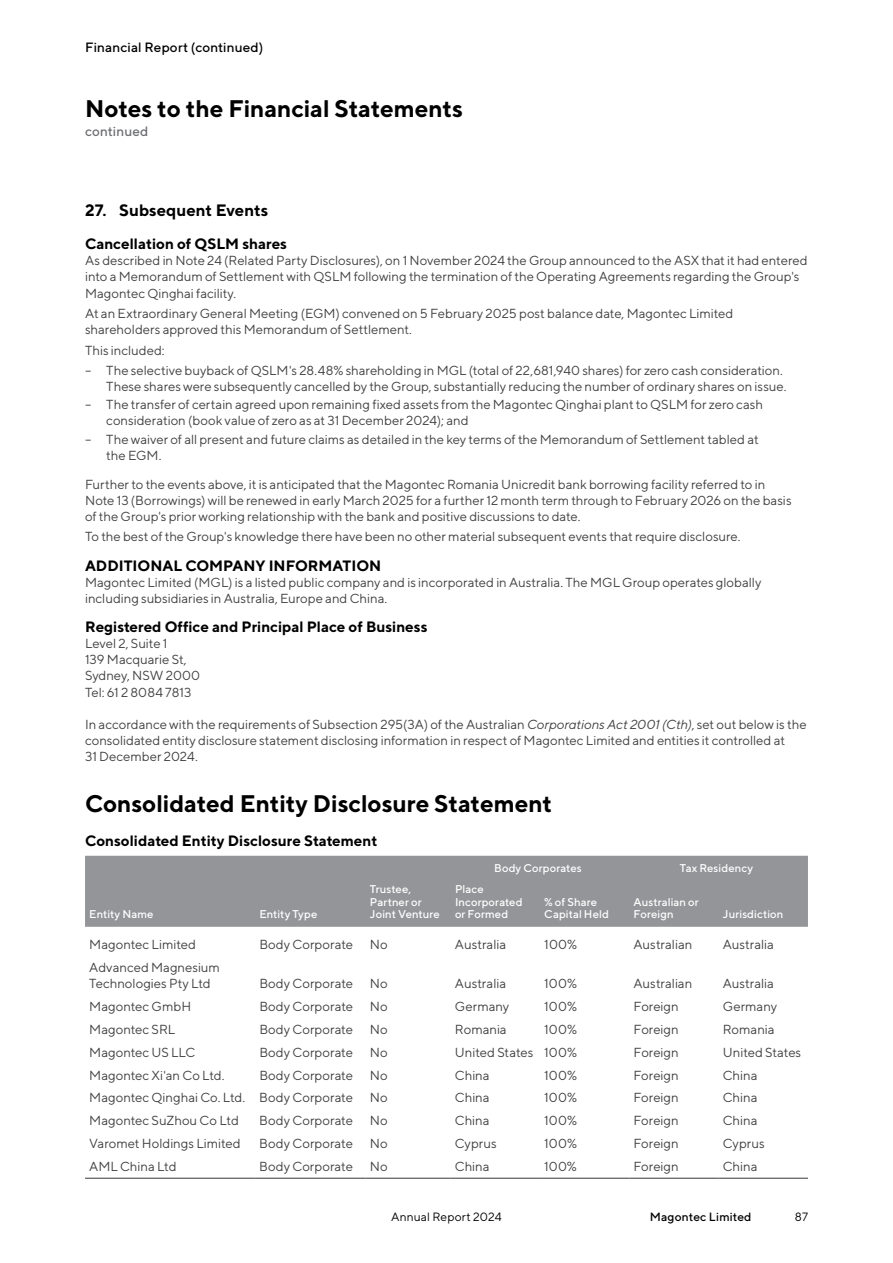
<style>
.page{position:relative;width:893px;height:1263px;background:#fff}
.page>*{position:absolute;margin:0;border:0;box-sizing:border-box;transform-origin:0 0}
.t1{font:700 24px "TT Norms";letter-spacing:-.005em;color:#000}
.t2{font:700 16.5px "TT Norms";color:#000}
.t3{font:700 15px "TT Norms";color:#000}
.t4{font:500 13.5px "TT Norms";letter-spacing:.01em;color:#000}
.t5{font:500 13.5px "TT Norms";letter-spacing:.01em;color:#6d6e71}
.t6{font:13.2px/16.2px "TT Norms";letter-spacing:-.005em;color:#414042}
.t7{font:12px "TT Norms";letter-spacing:.01em;color:#000}
.t8{font:500 12px "TT Norms";letter-spacing:.015em;color:#000}
.t9{font:500 11.25px/12.8px "TT Norms";letter-spacing:.01em;color:#fff}
.s1{font-style:italic}
</style>
<div class="page">
<div style="left:85px;top:856px;width:723px;height:71px;background:#939598"></div>
<hr style="left:85px;top:1178px;width:170px;height:1px;background:#414042">
<hr style="left:255px;top:1178px;width:111px;height:1px;background:#414042">
<hr style="left:366px;top:1178px;width:85px;height:1px;background:#414042">
<hr style="left:451px;top:1178px;width:89px;height:1px;background:#414042">
<hr style="left:540px;top:1178px;width:89px;height:1px;background:#414042">
<hr style="left:629px;top:1178px;width:90px;height:1px;background:#414042">
<hr style="left:719px;top:1178px;width:89px;height:1px;background:#414042">
<p class="t4" style="left:85px;top:39px;width:180px">Financial Report (continued)</p>
<h1 class="t1" style="left:85px;top:93px;width:380px">Notes to the Financial Statements</h1>
<p class="t5" style="left:85px;top:123px;width:65px">continued</p>
<p class="t2" style="left:85px;top:200px;width:185px">27. Subsequent Events</p>
<p class="t3" style="left:85px;top:234px;width:204px">Cancellation of QSLM shares</p>
<p class="t6" style="left:85px;top:252px;width:724px">As described in Note 24 (Related Party Disclosures), on 1 November 2024 the Group announced to the ASX that it had entered into a Memorandum of Settlement with QSLM following the termination of the Operating Agreements regarding the Group's<br>Magontec Qinghai facility.</p>
<p class="t6" style="left:85px;top:305px;width:650px">At an Extraordinary General Meeting (EGM) convened on 5 February 2025 post balance date, Magontec Limited shareholders approved this Memorandum of Settlement.</p>
<p class="t6" style="left:85px;top:341px;width:81px">This included:</p>
<p class="t6" style="left:85px;top:362px;width:703px;text-align:right">– The selective buyback of QSLM's 28.48% shareholding in MGL (total of 22,681,940 shares) for zero cash consideration.<br>These shares were subsequently cancelled by the Group, substantially reducing the number of ordinary shares on issue.</p>
<p class="t6" style="left:106px;top:396px;width:658px;text-indent:-21px">– The transfer of certain agreed upon remaining fixed assets from the Magontec Qinghai plant to QSLM for zero cash consideration (book value of zero as at 31 December 2024); and</p>
<p class="t6" style="left:106px;top:431px;width:654px;text-indent:-21px">– The waiver of all present and future claims as detailed in the key terms of the Memorandum of Settlement tabled at the EGM.</p>
<p class="t6" style="left:85px;top:476px;width:708px">Further to the events above, it is anticipated that the Magontec Romania Unicredit bank borrowing facility referred to in<br>Note 13 (Borrowings) will be renewed in early March 2025 for a further 12 month term through to February 2026 on the basis of the Group's prior working relationship with the bank and positive discussions to date.</p>
<p class="t6" style="left:85px;top:528px;width:657px">To the best of the Group's knowledge there have been no other material subsequent events that require disclosure.</p>
<p class="t3" style="left:85px;top:556px;width:298px">ADDITIONAL COMPANY INFORMATION</p>
<p class="t6" style="left:85px;top:574px;width:678px">Magontec Limited (MGL) is a listed public company and is incorporated in Australia. The MGL Group operates globally including subsidiaries in Australia, Europe and China.</p>
<p class="t3" style="left:85px;top:617px;width:344px">Registered Office and Principal Place of Business</p>
<p class="t6" style="left:85px;top:635px;width:117px">Level 2, Suite 1<br>139 Macquarie St,<br>Sydney, NSW 2000<br>Tel: 61 2 8084 7813</p>
<p class="t6" style="left:85px;top:716px;width:723px">In accordance with the requirements of Subsection 295(3A) of the Australian <span class="s1">Corporations Act 2001 (Cth)</span>, set out below is the consolidated entity disclosure statement disclosing information in respect of Magontec Limited and entities it controlled at<br>31 December 2024.</p>
<h1 class="t1" style="left:85px;top:788px;width:468px">Consolidated Entity Disclosure Statement</h1>
<p class="t3" style="left:85px;top:831px;width:294px">Consolidated Entity Disclosure Statement</p>
<p class="t9" style="left:494px;top:861px;width:89px">Body Corporates</p>
<p class="t9" style="left:680px;top:861px;width:75px">Tax Residency</p>
<p class="t9" style="left:89px;top:908px;width:66px">Entity Name</p>
<p class="t9" style="left:259px;top:908px;width:59px">Entity Type</p>
<p class="t9" style="left:370px;top:882px;width:71px">Trustee,<br>Partner or<br>Joint Venture</p>
<p class="t9" style="left:455px;top:882px;width:69px">Place<br>Incorporated or Formed</p>
<p class="t9" style="left:544px;top:895px;width:66px">% of Share<br>Capital Held</p>
<p class="t9" style="left:634px;top:895px;width:67px">Australian or<br>Foreign</p>
<p class="t9" style="left:723px;top:908px;width:62px">Jurisdiction</p>
<p class="t6" style="left:89px;top:936px;width:108px">Magontec Limited</p>
<p class="t6" style="left:259px;top:936px;width:95px">Body Corporate</p>
<p class="t6" style="left:370px;top:936px;width:19px">No</p>
<p class="t6" style="left:455px;top:936px;width:53px">Australia</p>
<p class="t6" style="left:544px;top:936px;width:34px">100%</p>
<p class="t6" style="left:634px;top:936px;width:60px">Australian</p>
<p class="t6" style="left:723px;top:936px;width:53px">Australia</p>
<p class="t6" style="left:89px;top:958px;width:132px">Advanced Magnesium<br>Technologies Pty Ltd</p>
<p class="t6" style="left:259px;top:975px;width:95px">Body Corporate</p>
<p class="t6" style="left:370px;top:975px;width:19px">No</p>
<p class="t6" style="left:455px;top:975px;width:53px">Australia</p>
<p class="t6" style="left:544px;top:975px;width:34px">100%</p>
<p class="t6" style="left:634px;top:975px;width:60px">Australian</p>
<p class="t6" style="left:723px;top:975px;width:53px">Australia</p>
<p class="t6" style="left:89px;top:998px;width:103px">Magontec GmbH</p>
<p class="t6" style="left:259px;top:998px;width:95px">Body Corporate</p>
<p class="t6" style="left:370px;top:998px;width:19px">No</p>
<p class="t6" style="left:455px;top:998px;width:56px">Germany</p>
<p class="t6" style="left:544px;top:998px;width:34px">100%</p>
<p class="t6" style="left:634px;top:998px;width:47px">Foreign</p>
<p class="t6" style="left:723px;top:998px;width:56px">Germany</p>
<p class="t6" style="left:89px;top:1021px;width:88px">Magontec SRL</p>
<p class="t6" style="left:259px;top:1021px;width:95px">Body Corporate</p>
<p class="t6" style="left:370px;top:1021px;width:19px">No</p>
<p class="t6" style="left:455px;top:1021px;width:53px">Romania</p>
<p class="t6" style="left:544px;top:1021px;width:34px">100%</p>
<p class="t6" style="left:633px;top:1021px;width:47px">Foreign</p>
<p class="t6" style="left:723px;top:1021px;width:53px">Romania</p>
<p class="t6" style="left:89px;top:1044px;width:108px">Magontec US LLC</p>
<p class="t6" style="left:259px;top:1044px;width:95px">Body Corporate</p>
<p class="t6" style="left:370px;top:1044px;width:19px">No</p>
<p class="t6" style="left:455px;top:1044px;width:124px">United States 100%</p>
<p class="t6" style="left:633px;top:1044px;width:47px">Foreign</p>
<p class="t6" style="left:723px;top:1044px;width:80px">United States</p>
<p class="t6" style="left:89px;top:1067px;width:137px">Magontec Xi'an Co Ltd.</p>
<p class="t6" style="left:259px;top:1067px;width:95px">Body Corporate</p>
<p class="t6" style="left:370px;top:1067px;width:19px">No</p>
<p class="t6" style="left:455px;top:1067px;width:36px">China</p>
<p class="t6" style="left:544px;top:1067px;width:34px">100%</p>
<p class="t6" style="left:633px;top:1067px;width:47px">Foreign</p>
<p class="t6" style="left:723px;top:1067px;width:36px">China</p>
<p class="t6" style="left:89px;top:1089px;width:265px">Magontec Qinghai Co. Ltd. Body Corporate</p>
<p class="t6" style="left:370px;top:1089px;width:19px">No</p>
<p class="t6" style="left:455px;top:1089px;width:36px">China</p>
<p class="t6" style="left:544px;top:1089px;width:34px">100%</p>
<p class="t6" style="left:633px;top:1089px;width:47px">Foreign</p>
<p class="t6" style="left:723px;top:1089px;width:36px">China</p>
<p class="t6" style="left:89px;top:1112px;width:151px">Magontec SuZhou Co Ltd</p>
<p class="t6" style="left:259px;top:1112px;width:95px">Body Corporate</p>
<p class="t6" style="left:370px;top:1112px;width:19px">No</p>
<p class="t6" style="left:455px;top:1112px;width:36px">China</p>
<p class="t6" style="left:544px;top:1112px;width:34px">100%</p>
<p class="t6" style="left:633px;top:1112px;width:47px">Foreign</p>
<p class="t6" style="left:723px;top:1112px;width:36px">China</p>
<p class="t6" style="left:89px;top:1135px;width:153px">Varomet Holdings Limited</p>
<p class="t6" style="left:259px;top:1135px;width:95px">Body Corporate</p>
<p class="t6" style="left:370px;top:1135px;width:19px">No</p>
<p class="t6" style="left:455px;top:1135px;width:43px">Cyprus</p>
<p class="t6" style="left:544px;top:1135px;width:34px">100%</p>
<p class="t6" style="left:633px;top:1135px;width:47px">Foreign</p>
<p class="t6" style="left:723px;top:1135px;width:43px">Cyprus</p>
<p class="t6" style="left:89px;top:1158px;width:89px">AML China Ltd</p>
<p class="t6" style="left:259px;top:1158px;width:95px">Body Corporate</p>
<p class="t6" style="left:370px;top:1158px;width:19px">No</p>
<p class="t6" style="left:455px;top:1158px;width:36px">China</p>
<p class="t6" style="left:544px;top:1158px;width:34px">100%</p>
<p class="t6" style="left:633px;top:1158px;width:47px">Foreign</p>
<p class="t6" style="left:723px;top:1158px;width:36px">China</p>
<p class="t7" style="left:391px;top:1210px;width:112px">Annual Report 2024</p>
<p class="t8" style="left:650px;top:1210px;width:103px">Magontec Limited</p>
<p class="t7" style="left:795px;top:1210px;width:15px">87</p>
</div>
